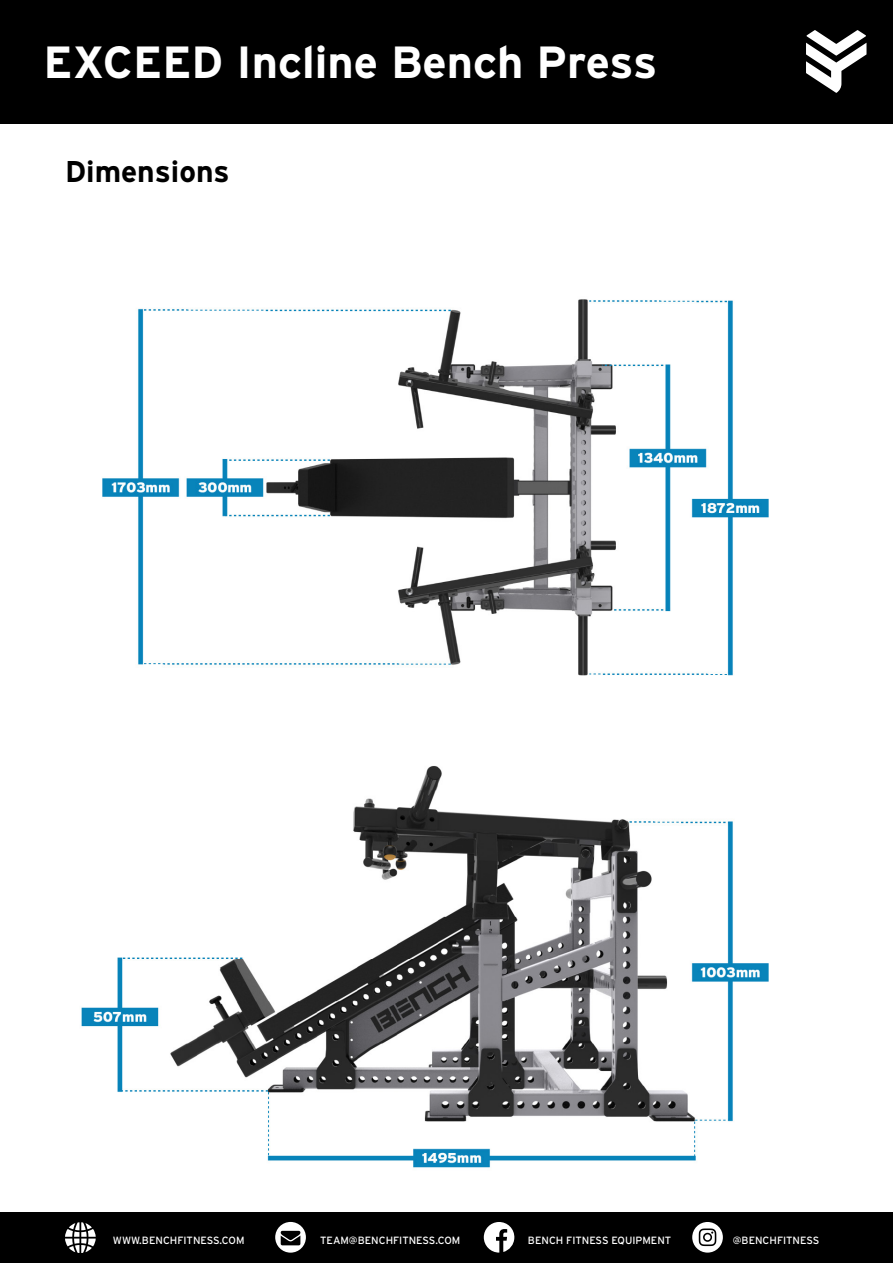
<style>
.page{position:relative;width:893px;height:1263px;background:#fff}
.page>*{position:absolute;margin:0;border:0;box-sizing:border-box;transform-origin:0 0}
.t1{font:700 45px "Interstate";color:#fff}
.t2{font:700 30px "Interstate";color:#000}
.t3{font:10.5px "Interstate";color:#fff}
</style>
<div class="page">
<div style="left:0;top:0;width:893px;height:123px;background:#000"></div>
<div style="left:0;top:1212px;width:893px;height:51px;background:#000"></div>
<svg style="left:275px;top:1222px;width:31px;height:30px"></svg>
<svg style="left:484px;top:1222px;width:31px;height:30px"></svg>
<svg style="left:692px;top:1222px;width:31px;height:30px"></svg>
<svg style="left:65px;top:1222px;width:31px;height:31px"></svg>
<svg style="left:806px;top:30px;width:60px;height:63px"></svg>
<img style="left:81px;top:766px;width:688px;height:402px">
<img style="left:102px;top:299px;width:667px;height:377px">
<h1 class="t1" style="left:44px;top:37px;width:615px">EXCEED Incline Bench Press</h1>
<h2 class="t2" style="left:65px;top:155px;width:166px">Dimensions</h2>
<p class="t3" style="left:113px;top:1235px;width:133px">WWW.BENCHFITNESS.COM</p>
<p class="t3" style="left:320px;top:1235px;width:142px">TEAM@BENCHFITNESS.COM</p>
<p class="t3" style="left:528px;top:1235px;width:145px">BENCH FITNESS EQUIPMENT</p>
<p class="t3" style="left:733px;top:1235px;width:88px">@BENCHFITNESS</p>
</div>
